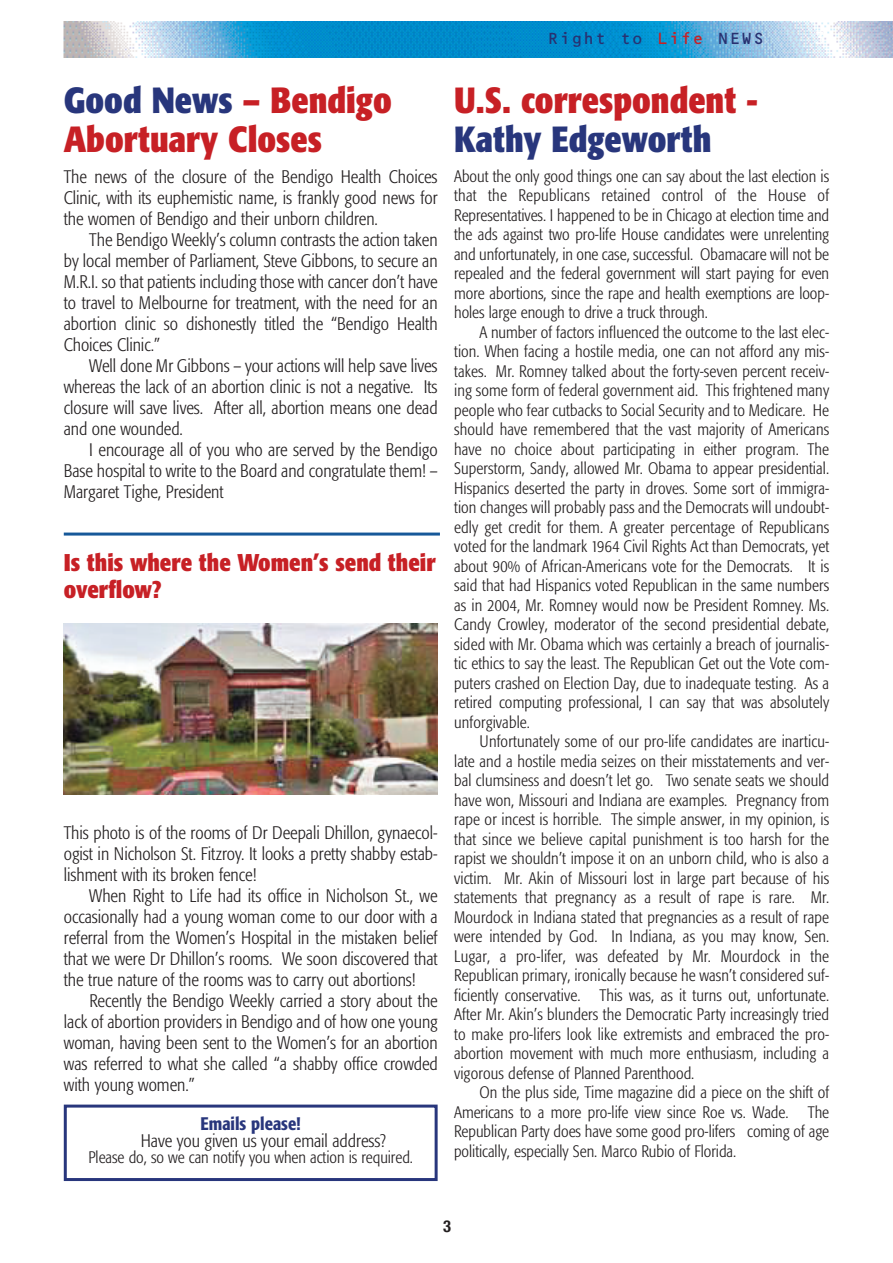
<style>
.page{position:relative;width:893px;height:1263px;background:#fff}
.page>*{position:absolute;margin:0;border:0;box-sizing:border-box;transform-origin:0 0}
.t1{font:700 condensed 36px/39px "Formata";color:#c72025}
.t2{font:700 condensed 36px "Formata";color:#28367c}
.t3{font:700 condensed 24px/27px "Formata";color:#c72025}
.t4{font:300 condensed 18px/21px "Formata";color:#231f20;text-align:justify}
.t5{font:500 condensed 18px "Formata";color:#28367c}
.t6{font:300 condensed 16.5px/19.5px "Formata";color:#231f20;text-align:justify}
.t7{font:16.5px "OCRB";color:#283171}
.t8{font:700 condensed 16.5px "Helvetica Neue";color:#231f20}
.t9{font:16.5px "OCRB";color:#fff}
.s1{color:#28367c}
.s2{color:#c72025}
</style>
<div class="page">
<img style="left:64px;top:21px;width:829px;height:36px">
<hr style="left:64px;top:533px;width:376px;height:3px;background:#165899">
<img style="left:64px;top:624px;width:374px;height:170px">
<div style="left:64px;top:1104px;width:374px;height:77px;border:3px solid #28367c"></div>
<h1 class="t1" style="left:64px;top:83px;width:330px"><span class="s1">Good News</span> – Bendigo<br>Abortuary Closes</h1>
<p class="t4" style="left:64px;top:168px;width:375px">The news of the closure of the Bendigo Health Choices Clinic, with its euphemistic name, is frankly good news for the women of Bendigo and their unborn children.</p>
<p class="t4" style="left:64px;top:231px;width:375px;text-indent:26px">The Bendigo Weekly’s column contrasts the action taken by local member of Parliament, Steve Gibbons, to secure an M.R.I. so that patients including those with cancer don’t have to travel to Melbourne for treatment, with the need for an abortion clinic so dishonestly titled the “Bendigo Health Choices Clinic.”</p>
<p class="t4" style="left:64px;top:357px;width:375px;text-indent:26px">Well done Mr Gibbons – your actions will help save lives whereas the lack of an abortion clinic is not a negative. Its closure will save lives. After all, abortion means one dead and one wounded.</p>
<p class="t4" style="left:64px;top:441px;width:375px;text-indent:26px">I encourage all of you who are served by the Bendigo Base hospital to write to the Board and congratulate them! – Margaret Tighe, President</p>
<h2 class="t3" style="left:64px;top:551px;width:374px">Is this where the Women’s send their overflow?</h2>
<p class="t4" style="left:64px;top:823px;width:375px">This photo is of the rooms of Dr Deepali Dhillon, gynaecol&shy;ogist in Nicholson St. Fitzroy. It looks a pretty shabby estab&shy;lishment with its broken fence!</p>
<p class="t4" style="left:64px;top:886px;width:375px;text-indent:25px">When Right to Life had its office in Nicholson St., we occasionally had a young woman come to our door with a referral from the Women’s Hospital in the mistaken belief that we were Dr Dhillon’s rooms. We soon discovered that the true nature of the rooms was to carry out abortions!</p>
<p class="t4" style="left:64px;top:991px;width:375px;text-indent:25px">Recently the Bendigo Weekly carried a story about the lack of abortion providers in Bendigo and of how one young woman, having been sent to the Women’s for an abortion was referred to what she called “a shabby office crowded with young women.”</p>
<p class="t5" style="left:201px;top:1117px;width:102px">Emails please!</p>
<p class="t4" style="left:141px;top:1131px;width:247px">Have you given us your email address?</p>
<p class="t6" style="left:88px;top:1149px;width:326px">Please do, so we can notify you when action is required.</p>
<p class="t7" style="left:547px;top:32px;width:219px">Right to <span class="s2">Life</span> NEWS</p>
<p class="t9" style="left:814px;top:32px;width:13px">3</p>
<h1 class="t1" style="left:454px;top:83px;width:306px">U.S. correspondent -</h1>
<h1 class="t2" style="left:454px;top:124px;width:259px">Kathy Edgeworth</h1>
<p class="t6" style="left:454px;top:167px;width:377px">About the only good things one can say about the last election is that the Republicans retained control of the House of Representatives. I happened to be in Chicago at election time and the ads against two pro-life House candidates were unrelenting and unfortunately, in one case, successful. Obamacare will not be repealed and the federal government will start paying for even more abortions, since the rape and health exemptions are loop&shy;holes large enough to drive a truck through.</p>
<p class="t6" style="left:454px;top:323px;width:377px;text-indent:26px">A number of factors influenced the outcome to the last elec&shy;tion. When facing a hostile media, one can not afford any mis&shy;takes. Mr. Romney talked about the forty-seven percent receiv&shy;ing some form of federal government aid. This frightened many people who fear cutbacks to Social Security and to Medicare. He should have remembered that the vast majority of Americans have no choice about participating in either program. The Superstorm, Sandy, allowed Mr. Obama to appear presidential.<br>Hispanics deserted the party in droves. Some sort of immigra&shy;tion changes will probably pass and the Democrats will undoubt&shy;edly get credit for them. A greater percentage of Republicans voted for the landmark 1964 Civil Rights Act than Democrats, yet about 90% of African-Americans vote for the Democrats. It is said that had Hispanics voted Republican in the same numbers as in 2004, Mr. Romney would now be President Romney. Ms.<br>Candy Crowley, moderator of the second presidential debate, sided with Mr. Obama which was certainly a breach of journalis&shy;tic ethics to say the least. The Republican Get out the Vote com&shy;puters crashed on Election Day, due to inadequate testing. As a retired computing professional, I can say that was absolutely unforgivable.</p>
<p class="t6" style="left:454px;top:733px;width:377px;text-indent:26px">Unfortunately some of our pro-life candidates are inarticu&shy;late and a hostile media seizes on their misstatements and ver&shy;bal clumsiness and doesn’t let go. Two senate seats we should have won, Missouri and Indiana are examples. Pregnancy from rape or incest is horrible. The simple answer, in my opinion, is that since we believe capital punishment is too harsh for the rapist we shouldn’t impose it on an unborn child, who is also a victim. Mr. Akin of Missouri lost in large part because of his statements that pregnancy as a result of rape is rare. Mr.<br>Mourdock in Indiana stated that pregnancies as a result of rape were intended by God. In Indiana, as you may know, Sen.<br>Lugar, a pro-lifer, was defeated by Mr. Mourdock in the Republican primary, ironically because he wasn’t considered suf&shy;ficiently conservative. This was, as it turns out, unfortunate.<br>After Mr. Akin’s blunders the Democratic Party increasingly tried to make pro-lifers look like extremists and embraced the pro&shy;abortion movement with much more enthusiasm, including a vigorous defense of Planned Parenthood.</p>
<p class="t6" style="left:454px;top:1084px;width:377px;text-indent:26px">On the plus side, Time magazine did a piece on the shift of Americans to a more pro-life view since Roe vs. Wade. The Republican Party does have some good pro-lifers coming of age politically, especially Sen. Marco Rubio of Florida.</p>
<p class="t8" style="left:443px;top:1216px;width:9px">3</p>
</div>
